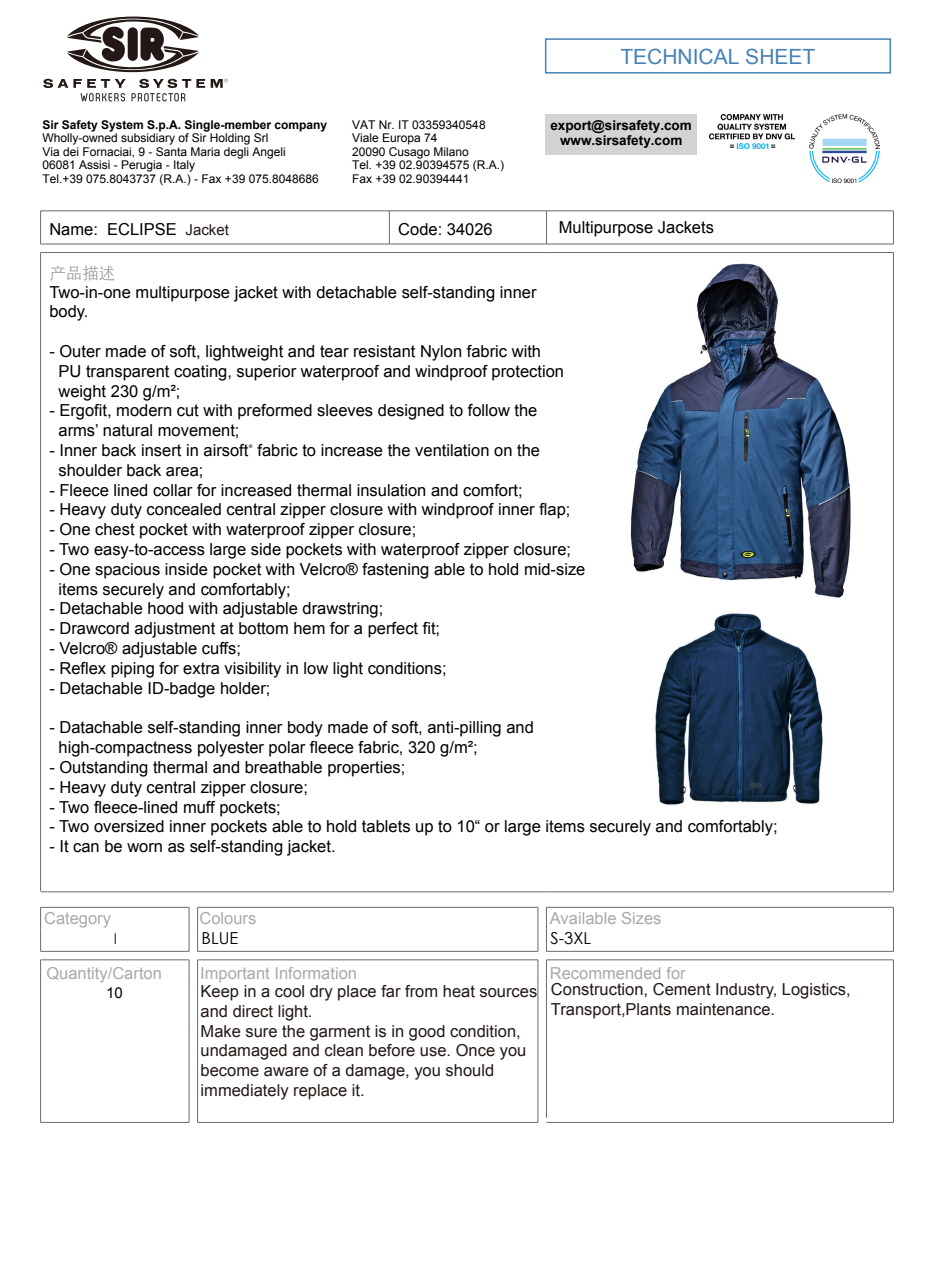
<style>
.page{position:relative;width:936px;height:1276px;background:#fff}
.page>*{position:absolute;margin:0;border:0;box-sizing:border-box;transform-origin:0 0}
.t1{font:21px "Arial";color:#4682b4}
.t2{font:16.5px/19.8px "Arial";color:#000}
.t3{font:16.5px/19.8px "Arial";color:#231815}
.t4{font:16.5px "Arial";color:#a8a9a9}
.t5{font:16.5px "ST Xihei";color:#000}
.t6{font:16.5px "ST Xihei";color:#9b9b9c}
.t7{font:15px "Arial";color:#000}
.t8{font:15px "ST Xihei";color:#231815}
.t9{font:700 13.5px/15px "Arial";color:#000;text-align:center}
.t10{font:12px/13.5px "Arial";color:#000}
.t11{font:700 12px "Arial";color:#000}
.s1{font-size:15px;color:#231815}
.s2{font-family:"Blackadder ITC"}
</style>
<div class="page">
<hr style="left:41px;top:211px;width:348px;height:1px;background:#696969">
<hr style="left:40px;top:211px;width:1px;height:33px;background:#696969">
<hr style="left:41px;top:243px;width:348px;height:1px;background:#696969">
<hr style="left:389px;top:211px;width:157px;height:1px;background:#696969">
<hr style="left:389px;top:211px;width:1px;height:33px;background:#696969">
<hr style="left:389px;top:243px;width:157px;height:1px;background:#696969">
<hr style="left:546px;top:211px;width:347px;height:1px;background:#696969">
<hr style="left:546px;top:211px;width:1px;height:33px;background:#696969">
<hr style="left:546px;top:243px;width:347px;height:1px;background:#696969">
<hr style="left:892px;top:211px;width:1px;height:33px;background:#696969">
<hr style="left:41px;top:252px;width:497px;height:1px;background:#696969">
<hr style="left:40px;top:252px;width:1px;height:639px;background:#696969">
<hr style="left:41px;top:891px;width:497px;height:1px;background:#696969">
<hr style="left:546px;top:252px;width:347px;height:1px;background:#696969">
<hr style="left:546px;top:891px;width:347px;height:1px;background:#696969">
<hr style="left:892px;top:252px;width:1px;height:639px;background:#696969">
<svg style="left:211px;top:79px;width:17px;height:9px"></svg>
<svg style="left:67px;top:16px;width:132px;height:57px"></svg>
<svg style="left:43px;top:79px;width:162px;height:22px"></svg>
<hr style="left:41px;top:907px;width:148px;height:1px;background:#696969">
<hr style="left:197px;top:907px;width:341px;height:1px;background:#696969">
<hr style="left:546px;top:907px;width:347px;height:1px;background:#696969">
<svg style="left:40px;top:907px;width:1px;height:44px"></svg>
<hr style="left:41px;top:951px;width:148px;height:1px;background:#696969">
<svg style="left:189px;top:907px;width:1px;height:44px"></svg>
<svg style="left:197px;top:907px;width:1px;height:44px"></svg>
<hr style="left:197px;top:951px;width:341px;height:1px;background:#696969">
<svg style="left:537px;top:907px;width:1px;height:44px"></svg>
<svg style="left:546px;top:907px;width:1px;height:44px"></svg>
<hr style="left:546px;top:951px;width:347px;height:1px;background:#696969">
<hr style="left:41px;top:959px;width:148px;height:1px;background:#696969">
<svg style="left:40px;top:960px;width:1px;height:21px"></svg>
<svg style="left:189px;top:960px;width:1px;height:21px"></svg>
<hr style="left:197px;top:959px;width:341px;height:1px;background:#696969">
<svg style="left:197px;top:960px;width:1px;height:21px"></svg>
<svg style="left:537px;top:960px;width:1px;height:21px"></svg>
<hr style="left:546px;top:959px;width:347px;height:1px;background:#696969">
<svg style="left:546px;top:960px;width:1px;height:21px"></svg>
<hr style="left:40px;top:981px;width:1px;height:141px;background:#696969">
<hr style="left:41px;top:1122px;width:148px;height:1px;background:#696969">
<hr style="left:189px;top:981px;width:1px;height:141px;background:#696969">
<hr style="left:197px;top:981px;width:1px;height:141px;background:#696969">
<hr style="left:197px;top:1122px;width:341px;height:1px;background:#696969">
<hr style="left:537px;top:981px;width:1px;height:141px;background:#696969">
<hr style="left:546px;top:981px;width:1px;height:136px;background:#696969">
<hr style="left:546px;top:1122px;width:347px;height:1px;background:#696969">
<hr style="left:892px;top:981px;width:1px;height:141px;background:#696969">
<img style="left:630px;top:263px;width:221px;height:335px">
<img style="left:655px;top:612px;width:168px;height:194px">
<div style="left:545px;top:38px;width:346px;height:36px;border:2px solid #4682b4"></div>
<img style="left:709px;top:115px;width:85px;height:34px">
<img style="left:809px;top:115px;width:70px;height:68px">
<div style="left:545px;top:115px;width:151px;height:40px;background:#d3d3d3"></div>
<p class="t11" style="left:42px;top:117px;width:286px">Sir Safety System S.p.A. Single-member company</p>
<p class="t10" style="left:42px;top:131px;width:278px">Wholly-owned subsidiary of Sir Holding Srl<br>Via dei Fornaciai, 9 - Santa Maria degli Angeli 06081 Assisi - Perugia - Italy<br>Tel.+39 075.8043737 (R.A.) - Fax +39 075.8048686</p>
<p class="t10" style="left:352px;top:118px;width:153px">VAT Nr. IT 03359340548<br>Viale Europa 74<br>20090 Cusago Milano<br>Tel. +39 02.90394575 (R.A.)<br>Fax +39 02.90394441</p>
<p class="t1" style="left:620px;top:43px;width:196px">TECHNICAL SHEET</p>
<p class="t9" style="left:550px;top:118px;width:143px">export@sirsafety.com www.sirsafety.com</p>
<p class="t2" style="left:398px;top:219px;width:96px">Code: 34026</p>
<p class="t2" style="left:559px;top:218px;width:156px">Multipurpose Jackets</p>
<p class="t2" style="left:49px;top:219px;width:181px">Name: ECLIPSE <span class="s1">Jacket</span></p>
<p class="t6" style="left:49px;top:260px;width:68px">产品描述</p>
<p class="t2" style="left:49px;top:282px;width:488px">Two-in-one multipurpose jacket with detachable self-standing inner body.</p>
<p class="t2" style="left:58px;top:341px;width:507px;text-indent:-9px">- Outer made of soft, lightweight and tear resistant Nylon fabric with<br>PU transparent coating, superior waterproof and windproof protection weight 230 g/m²;</p>
<p class="t2" style="left:58px;top:401px;width:480px;text-indent:-9px">- Ergofit, modern cut with preformed sleeves designed to follow the arms’ natural movement;</p>
<p class="t2" style="left:58px;top:440px;width:483px;text-indent:-9px">- Inner back insert in airsoft<span class="s2">®</span> fabric to increase the ventilation on the shoulder back area;</p>
<p class="t2" style="left:49px;top:480px;width:475px">- Fleece lined collar for increased thermal insulation and comfort;</p>
<p class="t2" style="left:49px;top:500px;width:522px">- Heavy duty concealed central zipper closure with windproof inner flap;</p>
<p class="t2" style="left:49px;top:520px;width:368px">- One chest pocket with waterproof zipper closure;</p>
<p class="t2" style="left:49px;top:539px;width:523px">- Two easy-to-access large side pockets with waterproof zipper closure;</p>
<p class="t2" style="left:58px;top:559px;width:528px;text-indent:-9px">- One spacious inside pocket with Velcro® fastening able to hold mid-size items securely and comfortably;</p>
<p class="t2" style="left:49px;top:599px;width:335px">- Detachable hood with adjustable drawstring;</p>
<p class="t2" style="left:49px;top:619px;width:392px">- Drawcord adjustment at bottom hem for a perfect fit;</p>
<p class="t2" style="left:49px;top:638px;width:193px">- Velcro® adjustable cuffs;</p>
<p class="t2" style="left:49px;top:658px;width:399px">- Reflex piping for extra visibility in low light conditions;</p>
<p class="t2" style="left:49px;top:678px;width:223px">- Detachable ID-badge holder;</p>
<p class="t2" style="left:58px;top:718px;width:477px;text-indent:-9px">- Datachable self-standing inner body made of soft, anti-pilling and high-compactness polyester polar fleece fabric, 320 g/m²;</p>
<p class="t2" style="left:49px;top:757px;width:357px">- Outstanding thermal and breathable properties;</p>
<p class="t2" style="left:49px;top:777px;width:260px">- Heavy duty central zipper closure;</p>
<p class="t2" style="left:49px;top:797px;width:233px">- Two fleece-lined muff pockets;</p>
<p class="t2" style="left:49px;top:817px;width:729px">- Two oversized inner pockets able to hold tablets up to 10“ or large items securely and comfortably;</p>
<p class="t2" style="left:49px;top:836px;width:288px">- It can be worn as self-standing jacket.</p>
<p class="t4" style="left:44px;top:908px;width:68px">Category</p>
<p class="t4" style="left:199px;top:908px;width:58px">Colours</p>
<p class="t4" style="left:550px;top:908px;width:113px">Available Sizes</p>
<p class="t4" style="left:46px;top:962px;width:117px">Quantity/Carton</p>
<p class="t4" style="left:200px;top:962px;width:158px">Important Information</p>
<p class="t4" style="left:550px;top:962px;width:137px">Recommended for</p>
<p class="t8" style="left:114px;top:927px;width:5px">I</p>
<p class="t5" style="left:201px;top:926px;width:38px">BLUE</p>
<p class="t5" style="left:550px;top:926px;width:42px">S-3XL</p>
<p class="t3" style="left:200px;top:981px;width:338px">Keep in a cool dry place far from heat sources and direct light.<br>Make sure the garment is in good condition, undamaged and clean before use. Once you become aware of a damage, you should immediately replace it.</p>
<p class="t3" style="left:551px;top:980px;width:301px">Construction, Cement Industry, Logistics,<br>Transport,Plants maintenance.</p>
<p class="t7" style="left:106px;top:982px;width:18px">10</p>
</div>
